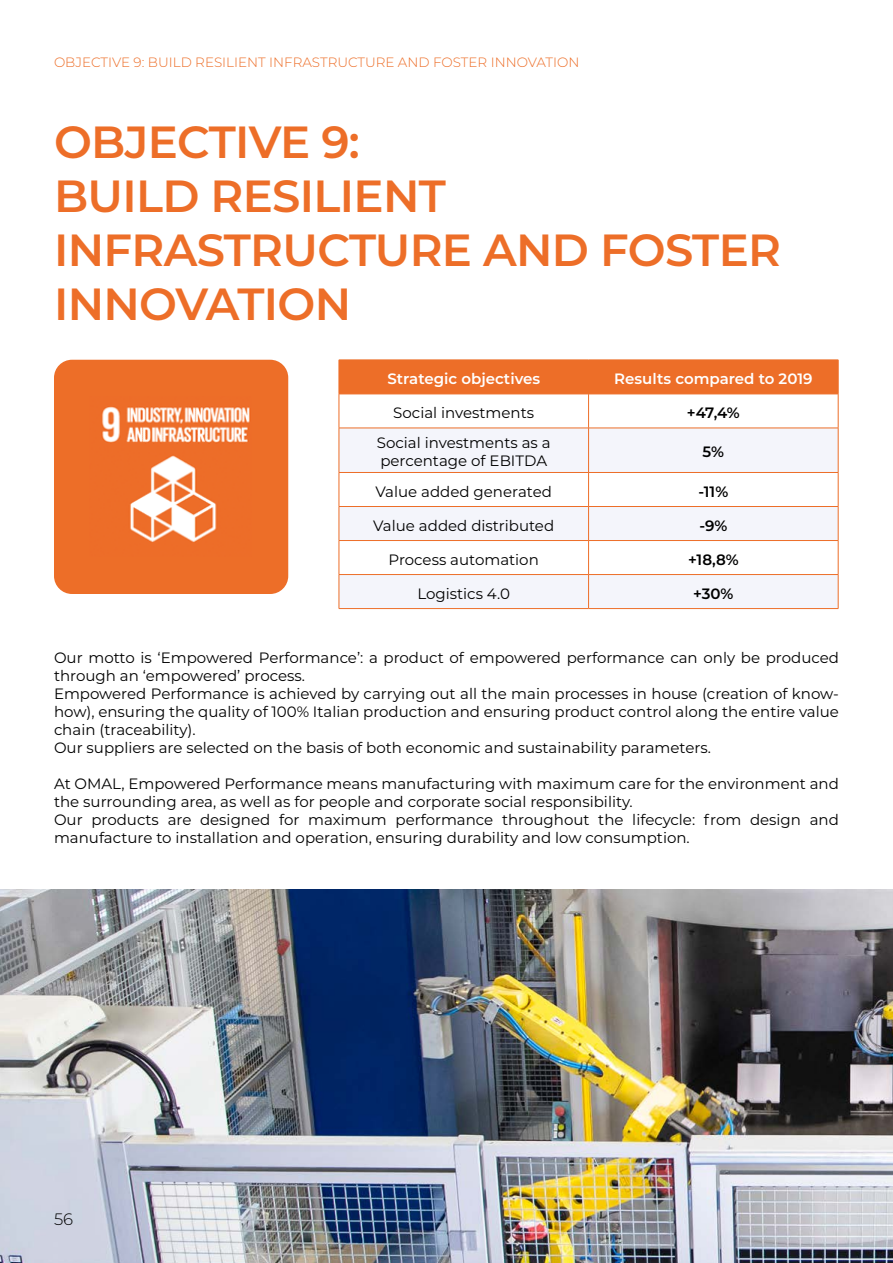
<style>
.page{position:relative;width:893px;height:1263px;background:#fff}
.page>*{position:absolute;margin:0;border:0;box-sizing:border-box;transform-origin:0 0}
.t1{font:600 45px/54px "Montserrat";letter-spacing:-.015em;color:#ed6e28}
.t2{font:300 16.5px "Montserrat";color:#000}
.t3{font:15px/18px "Montserrat";color:#000}
.t4{font:600 15px "Montserrat";color:#fff}
.t5{font:600 15px "Montserrat";color:#000}
.t6{font:300 13.5px "Montserrat";color:#ed6e28}
</style>
<div class="page">
<div style="left:340px;top:361px;width:498px;height:33px;background:#ed6e28"></div>
<svg style="left:340px;top:429px;width:498px;height:179px;fill:#f4f5fb"></svg>
<hr style="left:339px;top:360px;width:250px;height:1px;background:#ed6e28">
<hr style="left:339px;top:360px;width:1px;height:34px;background:#ed6e28">
<hr style="left:589px;top:360px;width:249px;height:1px;background:#ed6e28">
<hr style="left:588px;top:360px;width:1px;height:34px;background:#ed6e28">
<hr style="left:838px;top:360px;width:1px;height:34px;background:#ed6e28">
<hr style="left:339px;top:394px;width:250px;height:1px;background:#ed6e28">
<hr style="left:339px;top:394px;width:1px;height:34px;background:#ed6e28">
<hr style="left:589px;top:394px;width:249px;height:1px;background:#ed6e28">
<hr style="left:588px;top:394px;width:1px;height:34px;background:#ed6e28">
<hr style="left:838px;top:394px;width:1px;height:34px;background:#ed6e28">
<hr style="left:339px;top:428px;width:250px;height:1px;background:#ed6e28">
<hr style="left:339px;top:428px;width:1px;height:44px;background:#ed6e28">
<hr style="left:589px;top:428px;width:249px;height:1px;background:#ed6e28">
<hr style="left:588px;top:428px;width:1px;height:44px;background:#ed6e28">
<hr style="left:838px;top:428px;width:1px;height:44px;background:#ed6e28">
<hr style="left:339px;top:472px;width:250px;height:1px;background:#ed6e28">
<hr style="left:339px;top:473px;width:1px;height:33px;background:#ed6e28">
<hr style="left:589px;top:472px;width:249px;height:1px;background:#ed6e28">
<hr style="left:588px;top:473px;width:1px;height:33px;background:#ed6e28">
<hr style="left:838px;top:473px;width:1px;height:33px;background:#ed6e28">
<hr style="left:339px;top:506px;width:250px;height:1px;background:#ed6e28">
<hr style="left:339px;top:507px;width:1px;height:33px;background:#ed6e28">
<hr style="left:589px;top:506px;width:249px;height:1px;background:#ed6e28">
<hr style="left:588px;top:507px;width:1px;height:33px;background:#ed6e28">
<hr style="left:838px;top:507px;width:1px;height:33px;background:#ed6e28">
<hr style="left:339px;top:540px;width:250px;height:1px;background:#ed6e28">
<hr style="left:339px;top:541px;width:1px;height:33px;background:#ed6e28">
<hr style="left:589px;top:540px;width:249px;height:1px;background:#ed6e28">
<hr style="left:588px;top:541px;width:1px;height:33px;background:#ed6e28">
<hr style="left:838px;top:541px;width:1px;height:33px;background:#ed6e28">
<hr style="left:339px;top:574px;width:250px;height:1px;background:#ed6e28">
<hr style="left:339px;top:575px;width:1px;height:33px;background:#ed6e28">
<hr style="left:589px;top:574px;width:249px;height:1px;background:#ed6e28">
<hr style="left:588px;top:575px;width:1px;height:33px;background:#ed6e28">
<hr style="left:838px;top:575px;width:1px;height:33px;background:#ed6e28">
<hr style="left:339px;top:608px;width:250px;height:1px;background:#ed6e28">
<hr style="left:589px;top:608px;width:249px;height:1px;background:#ed6e28">
<div style="left:54px;top:360px;width:234px;height:234px;background:#ed6e28;border-radius:18px"></div>
<img style="left:102px;top:406px;width:148px;height:136px">
<img style="left:0;top:889px;width:893px;height:374px">
<p class="t6" style="left:54px;top:53px;width:527px">OBJECTIVE 9: BUILD RESILIENT INFRASTRUCTURE AND FOSTER INNOVATION</p>
<h1 class="t1" style="left:54px;top:113px;width:728px">OBJECTIVE 9:<br>BUILD RESILIENT<br>INFRASTRUCTURE AND FOSTER<br>INNOVATION</h1>
<p class="t4" style="left:387px;top:368px;width:154px">Strategic objectives</p>
<p class="t4" style="left:614px;top:368px;width:200px">Results compared to 2019</p>
<p class="t3" style="left:393px;top:403px;width:142px">Social investments</p>
<p class="t5" style="left:687px;top:402px;width:55px">+47,4%</p>
<p class="t3" style="left:377px;top:434px;width:175px">Social investments as a percentage of EBITDA</p>
<p class="t5" style="left:703px;top:441px;width:23px">5%</p>
<p class="t3" style="left:376px;top:482px;width:178px">Value added generated</p>
<p class="t5" style="left:698px;top:481px;width:31px">-11%</p>
<p class="t3" style="left:373px;top:516px;width:182px">Value added distributed</p>
<p class="t5" style="left:699px;top:515px;width:30px">-9%</p>
<p class="t3" style="left:389px;top:550px;width:152px">Process automation</p>
<p class="t5" style="left:688px;top:549px;width:52px">+18,8%</p>
<p class="t3" style="left:417px;top:584px;width:94px">Logistics 4.0</p>
<p class="t5" style="left:693px;top:583px;width:42px">+30%</p>
<p class="t3" style="left:54px;top:648px;width:786px">Our motto is ‘Empowered Performance’: a product of empowered performance can only be produced through an ‘empowered’ process.<br>Empowered Performance is achieved by carrying out all the main processes in house (creation of know&shy;how), ensuring the quality of 100% Italian production and ensuring product control along the entire value chain (traceability).<br>Our suppliers are selected on the basis of both economic and sustainability parameters.</p>
<p class="t3" style="left:54px;top:774px;width:786px">At OMAL, Empowered Performance means manufacturing with maximum care for the environment and the surrounding area, as well as for people and corporate social responsibility.<br>Our products are designed for maximum performance throughout the lifecycle: from design and manufacture to installation and operation, ensuring durability and low consumption.</p>
<p class="t2" style="left:54px;top:1208px;width:21px">56</p>
</div>
